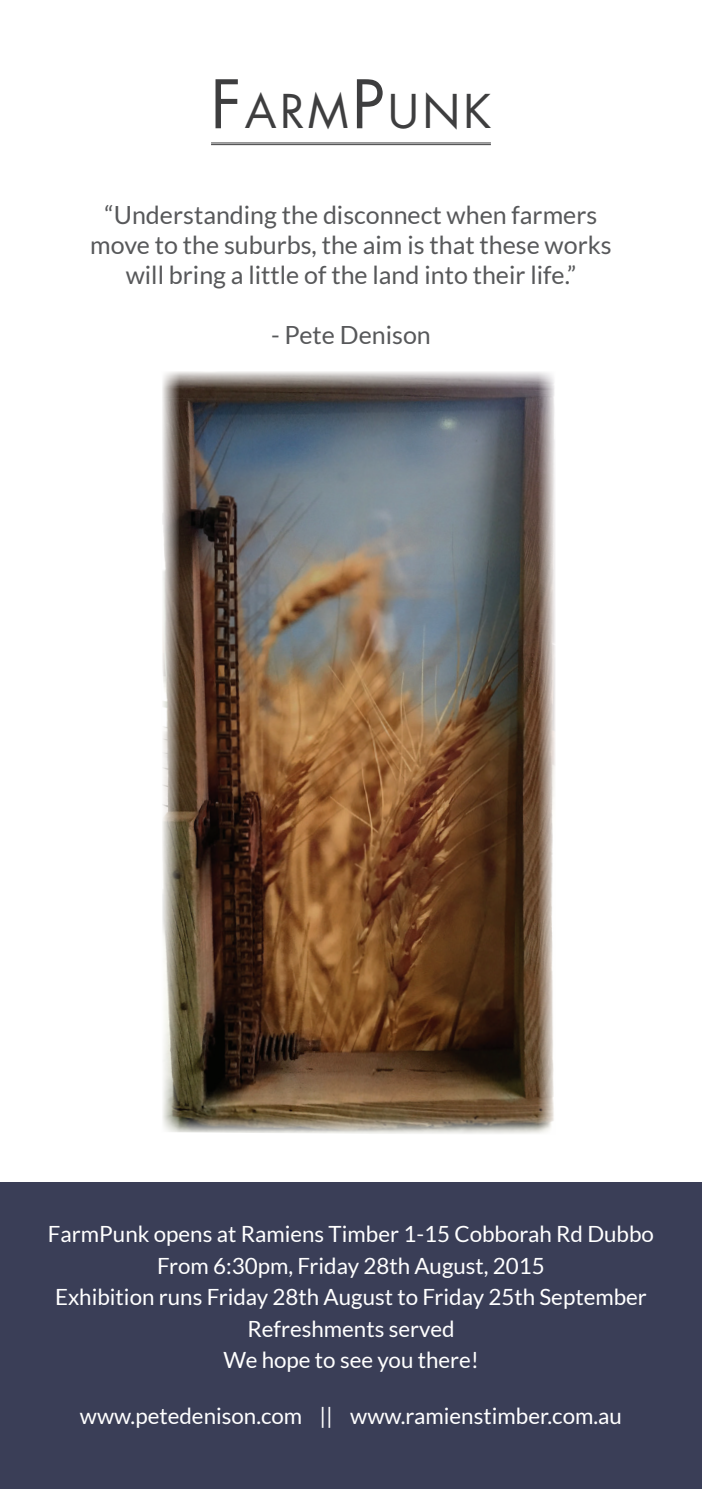
<style>
.page{position:relative;width:702px;height:1489px;background:#fff}
.page>*{position:absolute;margin:0;border:0;box-sizing:border-box;transform-origin:0 0}
.t1{font:45.5px "Futura";letter-spacing:.07em;color:#3e3e3f}
.t2{font:25px/30px "Lato";color:#57585a;text-align:center}
.t3{font:22.25px "Lato";color:#fff}
.s1{font-size:65px}
</style>
<div class="page">
<img style="left:186px;top:395px;width:344px;height:713px">
<svg style="left:186px;top:1108px;width:344px;height:26px;background:#8f826e"></svg>
<svg style="left:186px;top:371px;width:344px;height:24px;background:#89817e"></svg>
<svg style="left:530px;top:372px;width:25px;height:761px;background:#978579"></svg>
<svg style="left:162px;top:371px;width:24px;height:762px"></svg>
<div style="left:0;top:1181px;width:702px;height:307px;background:#3a3e57"></div>
<hr style="left:211px;top:142px;width:280px;height:1px;background:#3e3e3f">
<hr style="left:211px;top:144px;width:280px;height:1px;background:#3e3e3f">
<p class="t1" style="left:210px;top:82px;width:282px"><span class="s1">F</span>ARM<span class="s1">P</span>UNK</p>
<p class="t2" style="left:90px;top:199px;width:523px">“Understanding the disconnect when farmers move to the suburbs, the aim is that these works will bring a little of the land into their life.”</p>
<p class="t2" style="left:271px;top:319px;width:161px">- Pete Denison</p>
<p class="t3" style="left:48px;top:1221px;width:607px">FarmPunk opens at Ramiens Timber 1-15 Cobborah Rd Dubbo</p>
<p class="t3" style="left:157px;top:1252px;width:389px">From 6:30pm, Friday 28th August, 2015</p>
<p class="t3" style="left:55px;top:1284px;width:593px">Exhibition runs Friday 28th August to Friday 25th September</p>
<p class="t3" style="left:247px;top:1316px;width:208px">Refreshments served</p>
<p class="t3" style="left:223px;top:1347px;width:257px">We hope to see you there!</p>
<p class="t3" style="left:80px;top:1403px;width:543px">www.petedenison.com || www.ramienstimber.com.au</p>
</div>
